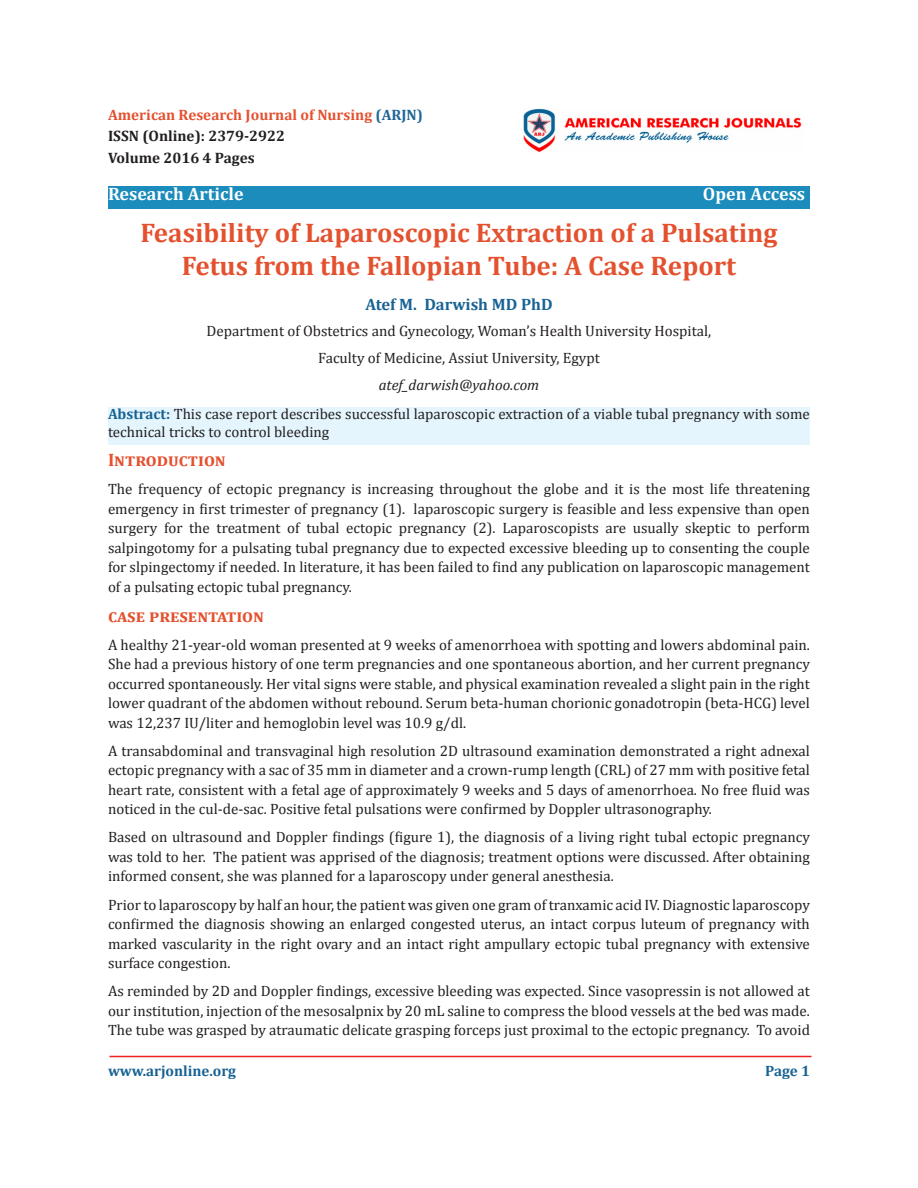
<style>
.page{position:relative;width:918px;height:1188px;background:#fff}
.page>*{position:absolute;margin:0;border:0;box-sizing:border-box;transform-origin:0 0}
.t1{font:700 27px/33px "Cambria";color:#e4512f;text-align:center}
.List_Paragraph{font:700 18px "Cambria";color:#e4512f}
.t2{font:700 18px "Cambria";color:#fff}
.t3{font:700 16.5px "Cambria";color:#196394}
.t4{font:700 15.15px "Cambria";color:#e4512f}
.t5{font:700 15.15px "Cambria";color:#231f20}
.t6{font:15px/19.5px "Cambria";color:#231f20;text-align:justify}
.t7{font:italic 15px "Cambria";color:#231f20}
.t8{font:700 15px "Cambria";color:#186293}
.s1{color:#1f6596}
.s2{font-weight:700;color:#186293}
</style>
<div class="page">
<div style="left:108px;top:407px;width:702px;height:38px;background:#e4f5fd"></div>
<img style="left:523px;top:108px;width:279px;height:44px">
<div style="left:108px;top:186px;width:702px;height:22px;background:#1b8cbc"></div>
<hr style="left:109px;top:1056px;width:702px;height:1px;background:#ee2123">
<p class="t4" style="left:108px;top:104px;width:316px">American Research Journal of Nursing <span class="s1">(ARJN)</span></p>
<p class="t5" style="left:108px;top:125px;width:179px">ISSN (Online): 2379-2922</p>
<p class="t5" style="left:108px;top:147px;width:148px">Volume 2016 4 Pages</p>
<p class="t2" style="left:108px;top:181px;width:137px">Research Article</p>
<p class="t2" style="left:703px;top:181px;width:104px">Open Access</p>
<p class="t1" style="left:140px;top:215px;width:639px">Feasibility of Laparoscopic Extraction of a Pulsating<br>Fetus from the Fallopian Tube: A Case Report</p>
<p class="t3" style="left:365px;top:293px;width:189px">Atef M. Darwish MD PhD</p>
<p class="t6" style="left:207px;top:322px;width:506px">Department of Obstetrics and Gynecology, Woman’s Health University Hospital,</p>
<p class="t6" style="left:318px;top:348px;width:283px">Faculty of Medicine, Assiut University, Egypt</p>
<p class="t7" style="left:379px;top:374px;width:162px">atef_darwish@yahoo.com</p>
<p class="t6" style="left:108px;top:405px;width:703px;line-height:18px"><span class="s2">Abstract:</span> This case report describes successful laparoscopic extraction of a viable tubal pregnancy with some technical tricks to control bleeding</p>
<p class="List_Paragraph" style="left:108px;top:447px;width:119px">Introduction</p>
<p class="t6" style="left:108px;top:479px;width:704px">The frequency of ectopic pregnancy is increasing throughout the globe and it is the most life threatening emergency in first trimester of pregnancy (1). laparoscopic surgery is feasible and less expensive than open surgery for the treatment of tubal ectopic pregnancy (2). Laparoscopists are usually skeptic to perform salpingotomy for a pulsating tubal pregnancy due to expected excessive bleeding up to consenting the couple for slpingectomy if needed. In literature, it has been failed to find any publication on laparoscopic management of a pulsating ectopic tubal pregnancy.</p>
<p class="List_Paragraph" style="left:108px;top:603px;width:158px">case presentation</p>
<p class="t6" style="left:108px;top:635px;width:704px">A healthy 21-year-old woman presented at 9 weeks of amenorrhoea with spotting and lowers abdominal pain.<br>She had a previous history of one term pregnancies and one spontaneous abortion, and her current pregnancy occurred spontaneously. Her vital signs were stable, and physical examination revealed a slight pain in the right lower quadrant of the abdomen without rebound. Serum beta-human chorionic gonadotropin (beta-HCG) level was 12,237 IU/liter and hemoglobin level was 10.9 g/dl.</p>
<p class="t6" style="left:108px;top:741px;width:704px">A transabdominal and transvaginal high resolution 2D ultrasound examination demonstrated a right adnexal ectopic pregnancy with a sac of 35 mm in diameter and a crown-rump length (CRL) of 27 mm with positive fetal heart rate, consistent with a fetal age of approximately 9 weeks and 5 days of amenorrhoea. No free fluid was noticed in the cul-de-sac. Positive fetal pulsations were confirmed by Doppler ultrasonography.</p>
<p class="t6" style="left:108px;top:828px;width:703px">Based on ultrasound and Doppler findings (figure 1), the diagnosis of a living right tubal ectopic pregnancy was told to her. The patient was apprised of the diagnosis; treatment options were discussed. After obtaining informed consent, she was planned for a laparoscopy under general anesthesia.</p>
<p class="t6" style="left:108px;top:895px;width:703px">Prior to laparoscopy by half an hour, the patient was given one gram of tranxamic acid IV. Diagnostic laparoscopy confirmed the diagnosis showing an enlarged congested uterus, an intact corpus luteum of pregnancy with marked vascularity in the right ovary and an intact right ampullary ectopic tubal pregnancy with extensive surface congestion.</p>
<p class="t6" style="left:108px;top:981px;width:704px">As reminded by 2D and Doppler findings, excessive bleeding was expected. Since vasopressin is not allowed at our institution, injection of the mesosalpnix by 20 mL saline to compress the blood vessels at the bed was made.<br>The tube was grasped by atraumatic delicate grasping forceps just proximal to the ectopic pregnancy. To avoid</p>
<p class="t8" style="left:108px;top:1061px;width:130px">www.arjonline.org</p>
<p class="t8" style="left:765px;top:1061px;width:46px">Page 1</p>
</div>
